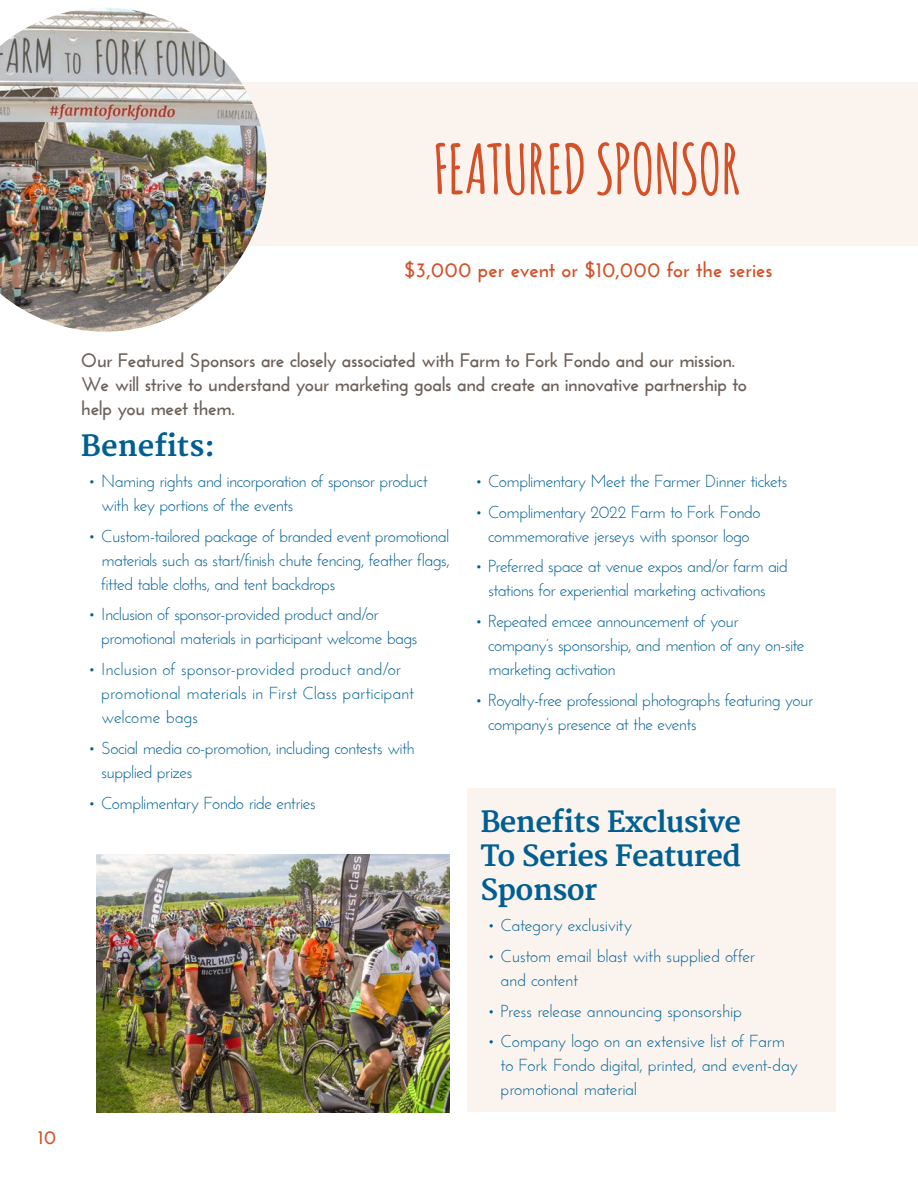
<style>
.page{position:relative;width:918px;height:1188px;background:#fff}
.page>*{position:absolute;margin:0;border:0;box-sizing:border-box;transform-origin:0 0}
.t1{font:700 67.5px "Amatic";letter-spacing:.02em;color:#d45027}
.t2{font:700 28.5px/34.2px "Merriweather";letter-spacing:-.02em;color:#005f92;text-align:justify}
.t3{font:700 21px "Josefin Sans";letter-spacing:-.01em;color:#d45027}
.t4{font:700 19.5px/24px "Josefin Sans";letter-spacing:-.03em;color:#6d6159}
.t5{font:700 19.5px "Josefin Sans";color:#d45027}
.t6{font:17.4px/24px "Josefin Sans";letter-spacing:-.04em;color:#005f92}
.t7{font:17.4px/24px "Josefin Sans";letter-spacing:-.015em;color:#005f92}
</style>
<div class="page">
<div style="left:196px;top:82px;width:722px;height:163px;background:#fbf4ee"></div>
<img style="left:0;top:8px;width:267px;height:324px">
<div style="left:467px;top:788px;width:369px;height:324px;background:#fbf4ee"></div>
<img style="left:97px;top:855px;width:353px;height:257px">
<p class="t1" style="left:434px;top:121px;width:307px">FEATURED SPONSOR</p>
<p class="t3" style="left:404px;top:257px;width:370px">$3,000 per event or $10,000 for the series</p>
<p class="t5" style="left:38px;top:1126px;width:19px">10</p>
<p class="t4" style="left:81px;top:348px;width:668px">Our Featured Sponsors are closely associated with Farm to Fork Fondo and our mission.<br>We will strive to understand your marketing goals and create an innovative partnership to help you meet them.</p>
<p class="t2" style="left:81px;top:430px;width:135px">Benefits:</p>
<p class="t6" style="left:101px;top:469px;width:328px;text-indent:-14px">• Naming rights and incorporation of sponsor product with key portions of the events</p>
<p class="t6" style="left:101px;top:523px;width:350px;text-align:justify;text-indent:-14px">• Custom-tailored package of branded event promotional materials such as start/finish chute fencing, feather flags, fitted table cloths, and tent backdrops</p>
<p class="t6" style="left:101px;top:602px;width:318px;text-indent:-14px">• Inclusion of sponsor-provided product and/or promotional materials in participant welcome bags</p>
<p class="t7" style="left:101px;top:657px;width:314px;text-indent:-14px">• Inclusion of sponsor-provided product and/or promotional materials in First Class participant welcome bags</p>
<p class="t6" style="left:101px;top:736px;width:315px;text-indent:-14px">• Social media co-promotion, including contests with supplied prizes</p>
<p class="t6" style="left:88px;top:790px;width:230px">• Complimentary Fondo ride entries</p>
<p class="t6" style="left:475px;top:469px;width:314px">• Complimentary Meet the Farmer Dinner tickets</p>
<p class="t6" style="left:475px;top:499px;width:287px;text-align:center">• Complimentary 2022 Farm to Fork Fondo commemorative jerseys with sponsor logo</p>
<p class="t6" style="left:475px;top:554px;width:315px;text-align:center">• Preferred space at venue expos and/or farm aid stations for experiential marketing activations</p>
<p class="t6" style="left:488px;top:609px;width:318px;text-indent:-14px">• Repeated emcee announcement of your company’s sponsorship, and mention of any on-site marketing activation</p>
<p class="t6" style="left:488px;top:688px;width:327px;text-indent:-14px">• Royalty-free professional photographs featuring your company’s presence at the events</p>
<p class="t2" style="left:480px;top:806px;width:262px">Benefits Exclusive To Series Featured Sponsor</p>
<p class="t6" style="left:487px;top:913px;width:147px">• Category exclusivity</p>
<p class="t6" style="left:501px;top:944px;width:256px;text-indent:-14px">• Custom email blast with supplied offer and content</p>
<p class="t6" style="left:487px;top:999px;width:257px">• Press release announcing sponsorship</p>
<p class="t6" style="left:501px;top:1029px;width:299px;text-indent:-14px">• Company logo on an extensive list of Farm to Fork Fondo digital, printed, and event-day promotional material</p>
</div>
